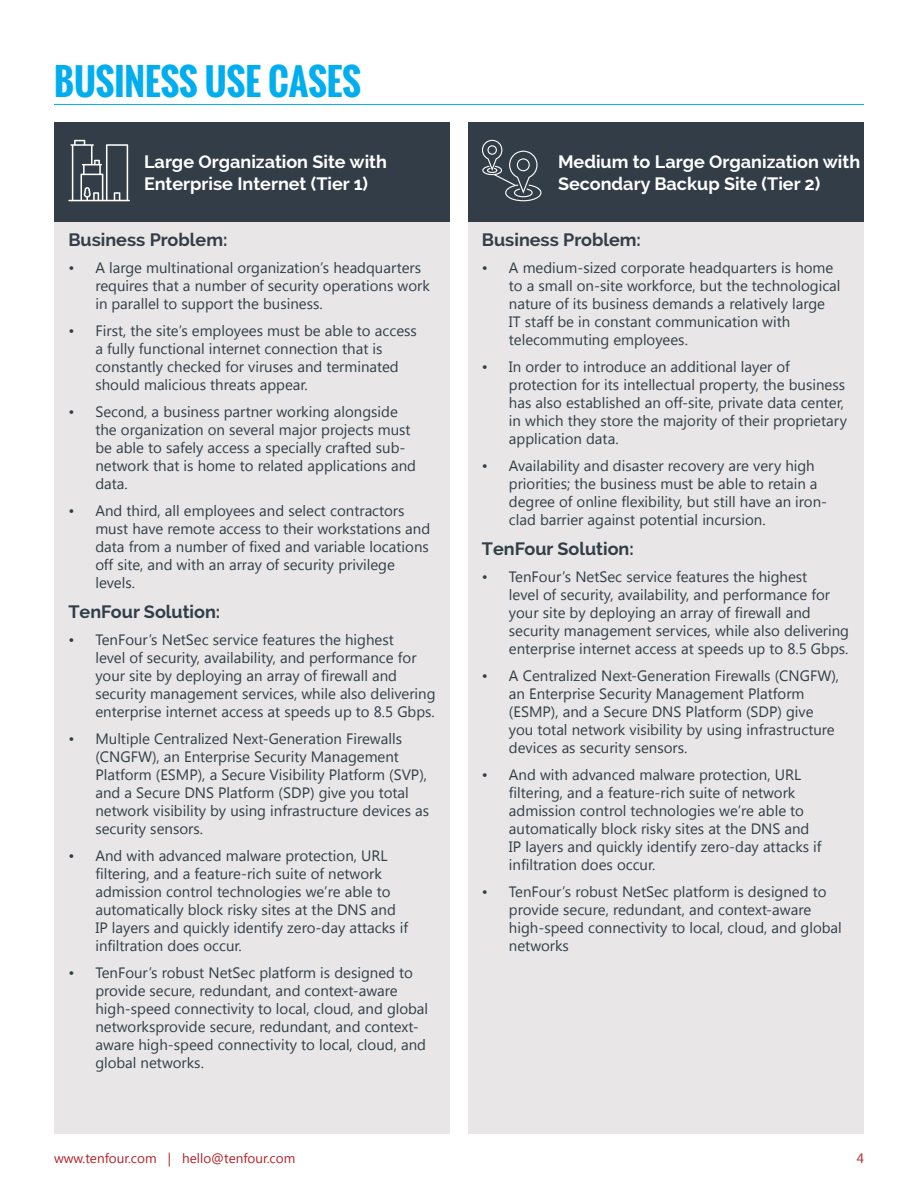
<style>
.page{position:relative;width:918px;height:1188px;background:#fff}
.page>*{position:absolute;margin:0;border:0;box-sizing:border-box;transform-origin:0 0}
.Section_Header{font:700 36px "Oswald";color:#00aeef}
.Image_Caption{font:700 18px/21.6px "Raleway";color:#fff}
.Image_Caption-2{font:700 18px "Raleway";color:#333e48}
.t1{font:700 18px "Raleway";color:#313e48}
.t2{font:15px/18px "Segoe UI";color:#313e48}
.t3{font:13.5px "Segoe UI";color:#b51f27}
</style>
<div class="page">
<hr style="left:54px;top:104px;width:810px;height:1px;background:#00aeef">
<div style="left:54px;top:122px;width:396px;height:1012px;background:#e8e6e6"></div>
<div style="left:54px;top:122px;width:396px;height:99px;background:#333d47"></div>
<div style="left:468px;top:122px;width:396px;height:1012px;background:#e8e6e6"></div>
<div style="left:468px;top:122px;width:396px;height:99px;background:#333d47"></div>
<svg style="left:482px;top:140px;width:60px;height:61px"></svg>
<svg style="left:68px;top:140px;width:62px;height:61px"></svg>
<p class="Section_Header" style="left:54px;top:55px;width:308px">BUSINESS USE CASES</p>
<p class="Image_Caption" style="left:144px;top:151px;width:244px">Large Organization Site with<br>Enterprise Internet (Tier 1)</p>
<p class="Image_Caption" style="left:558px;top:151px;width:304px">Medium to Large Organization with<br>Secondary Backup Site (Tier 2)</p>
<p class="Image_Caption-2" style="left:68px;top:229px;width:161px">Business Problem:</p>
<p class="t2" style="left:95px;top:258px;width:336px;text-indent:-27px">• A large multinational organization’s headquarters requires that a number of security operations work in parallel to support the business.</p>
<p class="t2" style="left:95px;top:321px;width:323px;text-indent:-27px">• First, the site’s employees must be able to access a fully functional internet connection that is constantly checked for viruses and terminated should malicious threats appear.</p>
<p class="t2" style="left:95px;top:402px;width:322px;text-indent:-27px">• Second, a business partner working alongside the organization on several major projects must be able to safely access a specially crafted sub&shy;network that is home to related applications and data.</p>
<p class="t2" style="left:95px;top:501px;width:336px;text-indent:-27px">• And third, all employees and select contractors must have remote access to their workstations and data from a number of fixed and variable locations off site, and with an array of security privilege levels.</p>
<p class="t1" style="left:68px;top:602px;width:153px">TenFour Solution:</p>
<p class="t2" style="left:95px;top:630px;width:342px;text-indent:-27px">• TenFour’s NetSec service features the highest<br>level of security, availability, and performance for your site by deploying an array of firewall and security management services, while also delivering enterprise internet access at speeds up to 8.5 Gbps.</p>
<p class="t2" style="left:95px;top:729px;width:335px;text-indent:-27px">• Multiple Centralized Next-Generation Firewalls (CNGFW), an Enterprise Security Management Platform (ESMP), a Secure Visibility Platform (SVP), and a Secure DNS Platform (SDP) give you total network visibility by using infrastructure devices as security sensors.</p>
<p class="t2" style="left:95px;top:846px;width:314px;text-indent:-27px">• And with advanced malware protection, URL filtering, and a feature-rich suite of network admission control technologies we’re able to automatically block risky sites at the DNS and IP layers and quickly identify zero-day attacks if infiltration does occur.</p>
<p class="t2" style="left:95px;top:963px;width:334px;text-indent:-27px">• TenFour’s robust NetSec platform is designed to provide secure, redundant, and context-aware high-speed connectivity to local, cloud, and global networksprovide secure, redundant, and context&shy;aware high-speed connectivity to local, cloud, and global networks.</p>
<p class="Image_Caption-2" style="left:482px;top:229px;width:161px">Business Problem:</p>
<p class="t2" style="left:509px;top:258px;width:333px;text-indent:-27px">• A medium-sized corporate headquarters is home to a small on-site workforce, but the technological nature of its business demands a relatively large IT staff be in constant communication with telecommuting employees.</p>
<p class="t2" style="left:509px;top:357px;width:340px;text-indent:-27px">• In order to introduce an additional layer of protection for its intellectual property, the business has also established an off-site, private data center, in which they store the majority of their proprietary application data.</p>
<p class="t2" style="left:509px;top:456px;width:320px;text-indent:-27px">• Availability and disaster recovery are very high priorities; the business must be able to retain a degree of online flexibility, but still have an iron&shy;clad barrier against potential incursion.</p>
<p class="t1" style="left:482px;top:539px;width:153px">TenFour Solution:</p>
<p class="t2" style="left:509px;top:567px;width:342px;text-indent:-27px">• TenFour’s NetSec service features the highest<br>level of security, availability, and performance for your site by deploying an array of firewall and security management services, while also delivering enterprise internet access at speeds up to 8.5 Gbps.</p>
<p class="t2" style="left:509px;top:666px;width:332px;text-indent:-27px">• A Centralized Next-Generation Firewalls (CNGFW), an Enterprise Security Management Platform (ESMP), and a Secure DNS Platform (SDP) give you total network visibility by using infrastructure devices as security sensors.</p>
<p class="t2" style="left:509px;top:765px;width:314px;text-indent:-27px">• And with advanced malware protection, URL filtering, and a feature-rich suite of network admission control technologies we’re able to automatically block risky sites at the DNS and IP layers and quickly identify zero-day attacks if infiltration does occur.</p>
<p class="t2" style="left:509px;top:882px;width:334px;text-indent:-27px">• TenFour’s robust NetSec platform is designed to provide secure, redundant, and context-aware high-speed connectivity to local, cloud, and global networks</p>
<p class="t3" style="left:54px;top:1149px;width:243px">www.tenfour.com | hello@tenfour.com</p>
<p class="t3" style="left:857px;top:1149px;width:9px">4</p>
</div>
